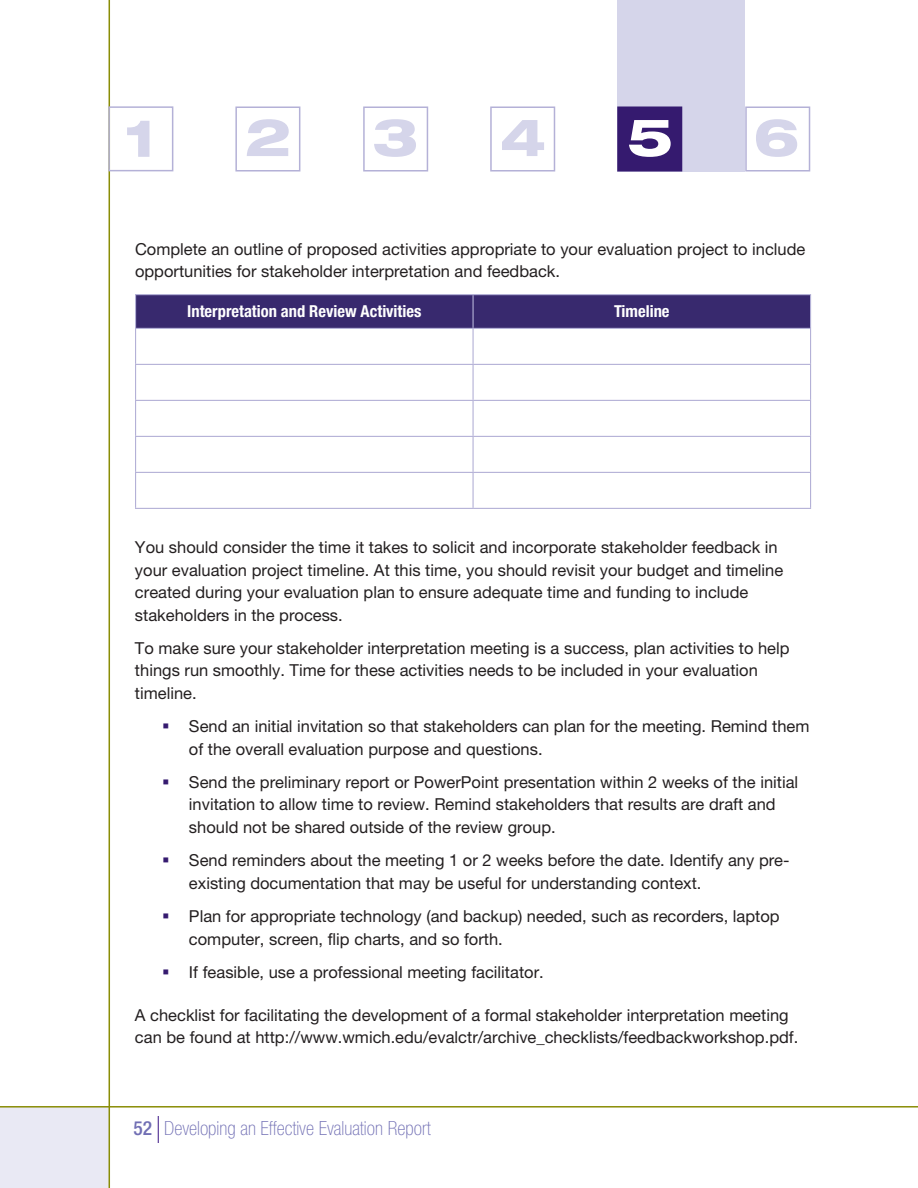
<style>
.page{position:relative;width:918px;height:1188px;background:#fff}
.page>*{position:absolute;margin:0;border:0;box-sizing:border-box;transform-origin:0 0}
.t1{font:800 expanded 52.05px "Helvetica Neue";color:#d5d5ea}
.t2{font:800 expanded 52.05px "Helvetica Neue";color:#fff}
.t3{font:100 condensed 19.5px "Helvetica Neue";color:#716fb4}
.t4{font:16.5px/22.5px "Helvetica Neue LT Pro";color:#231f20}
.t5{font:700 condensed 16.5px "Helvetica Neue LT Pro";color:#fff}
.s1{font-weight:500}
</style>
<div class="page">
<div style="left:0;top:1107px;width:110px;height:81px;background:#e9e9f4"></div>
<hr style="left:0;top:1106px;width:918px;height:2px;background:#8a8d06">
<div style="left:617px;top:0;width:128px;height:172px;background:#d5d5ea"></div>
<div style="left:235px;top:106px;width:65px;height:66px;border:2px solid #b4b1d7"></div>
<div style="left:363px;top:106px;width:65px;height:66px;border:2px solid #b4b1d7"></div>
<div style="left:490px;top:106px;width:65px;height:66px;border:2px solid #b4b1d7"></div>
<div style="left:617px;top:106px;width:65px;height:66px;background:#351a6f;border:2px solid #351a6f"></div>
<div style="left:745px;top:106px;width:65px;height:66px;border:2px solid #b4b1d7"></div>
<hr style="left:109px;top:0;width:1px;height:1188px;background:#8a8d06">
<div style="left:108px;top:106px;width:65px;height:65px;border:2px solid #b4b1d7"></div>
<svg style="left:158px;top:1116px;width:1px;height:27px"></svg>
<div style="left:136px;top:295px;width:674px;height:33px;background:#38296e"></div>
<svg style="left:136px;top:363px;width:674px;height:145px"></svg>
<hr style="left:135px;top:294px;width:338px;height:1px;background:#b4b1d7">
<hr style="left:135px;top:295px;width:1px;height:33px;background:#b4b1d7">
<hr style="left:473px;top:294px;width:338px;height:1px;background:#b4b1d7">
<hr style="left:472px;top:295px;width:2px;height:33px;background:#b4b1d7">
<hr style="left:810px;top:295px;width:1px;height:33px;background:#b4b1d7">
<hr style="left:135px;top:328px;width:338px;height:1px;background:#b4b1d7">
<hr style="left:135px;top:329px;width:1px;height:35px;background:#b4b1d7">
<hr style="left:473px;top:328px;width:338px;height:1px;background:#b4b1d7">
<hr style="left:472px;top:329px;width:2px;height:35px;background:#b4b1d7">
<hr style="left:810px;top:329px;width:1px;height:35px;background:#b4b1d7">
<hr style="left:135px;top:364px;width:338px;height:1px;background:#b4b1d7">
<hr style="left:135px;top:365px;width:1px;height:35px;background:#b4b1d7">
<hr style="left:473px;top:364px;width:338px;height:1px;background:#b4b1d7">
<hr style="left:472px;top:365px;width:2px;height:35px;background:#b4b1d7">
<hr style="left:810px;top:365px;width:1px;height:35px;background:#b4b1d7">
<hr style="left:135px;top:400px;width:338px;height:1px;background:#b4b1d7">
<hr style="left:135px;top:401px;width:1px;height:35px;background:#b4b1d7">
<hr style="left:473px;top:400px;width:338px;height:1px;background:#b4b1d7">
<hr style="left:472px;top:401px;width:2px;height:35px;background:#b4b1d7">
<hr style="left:810px;top:401px;width:1px;height:35px;background:#b4b1d7">
<hr style="left:135px;top:436px;width:338px;height:1px;background:#b4b1d7">
<hr style="left:135px;top:437px;width:1px;height:35px;background:#b4b1d7">
<hr style="left:473px;top:436px;width:338px;height:1px;background:#b4b1d7">
<hr style="left:472px;top:437px;width:2px;height:35px;background:#b4b1d7">
<hr style="left:810px;top:437px;width:1px;height:35px;background:#b4b1d7">
<hr style="left:135px;top:472px;width:338px;height:1px;background:#b4b1d7">
<hr style="left:135px;top:473px;width:1px;height:35px;background:#b4b1d7">
<hr style="left:473px;top:472px;width:338px;height:1px;background:#b4b1d7">
<hr style="left:472px;top:473px;width:2px;height:35px;background:#b4b1d7">
<hr style="left:810px;top:473px;width:1px;height:35px;background:#b4b1d7">
<hr style="left:135px;top:508px;width:338px;height:1px;background:#b4b1d7">
<hr style="left:473px;top:508px;width:338px;height:1px;background:#b4b1d7">
<h1 class="t1" style="left:124px;top:105px;width:33px">1</h1>
<h1 class="t1" style="left:245px;top:104px;width:48px">2</h1>
<h1 class="t1" style="left:372px;top:104px;width:48px">3</h1>
<h1 class="t1" style="left:500px;top:104px;width:48px">4</h1>
<h1 class="t2" style="left:627px;top:104px;width:48px">5</h1>
<h1 class="t1" style="left:753px;top:104px;width:48px">6</h1>
<p class="t4" style="left:135px;top:237px;width:672px">Complete an outline of proposed activities appropriate to your evaluation project to include opportunities for stakeholder interpretation and feedback.</p>
<p class="t5" style="left:187px;top:302px;width:236px">Interpretation and Review Activities</p>
<p class="t5" style="left:614px;top:302px;width:57px">Timeline</p>
<p class="t4" style="left:135px;top:536px;width:650px">You should consider the time it takes to solicit and incorporate stakeholder feedback in your evaluation project timeline. At this time, you should revisit your budget and timeline created during your evaluation plan to ensure adequate time and funding to include stakeholders in the process.</p>
<p class="t4" style="left:135px;top:637px;width:656px">To make sure your stakeholder interpretation meeting is a success, plan activities to help things run smoothly. Time for these activities needs to be included in your evaluation timeline.</p>
<p class="t4" style="left:189px;top:715px;width:622px">Send an initial invitation so that stakeholders can plan for the meeting. Remind them of the overall evaluation purpose and questions.</p>
<p class="t4" style="left:189px;top:771px;width:611px">Send the preliminary report or PowerPoint presentation within 2 weeks of the initial invitation to allow time to review. Remind stakeholders that results are draft and should not be shared outside of the review group.</p>
<p class="t4" style="left:189px;top:849px;width:602px">Send reminders about the meeting 1 or 2 weeks before the date. Identify any pre&shy;existing documentation that may be useful for understanding context.</p>
<p class="t4" style="left:189px;top:905px;width:592px">Plan for appropriate technology (and backup) needed, such as recorders, laptop computer, screen, flip charts, and so forth.</p>
<p class="t4" style="left:189px;top:961px;width:356px">If feasible, use a professional meeting facilitator.</p>
<p class="t4" style="left:135px;top:1003px;width:665px">A checklist for facilitating the development of a formal stakeholder interpretation meeting can be found at http://www.wmich.edu/evalctr/archive_checklists/feedbackworkshop.pdf.</p>
<p class="t3" style="left:134px;top:1117px;width:299px"><span class="s1">52</span> Developing an Effective Evaluation Report</p>
</div>
